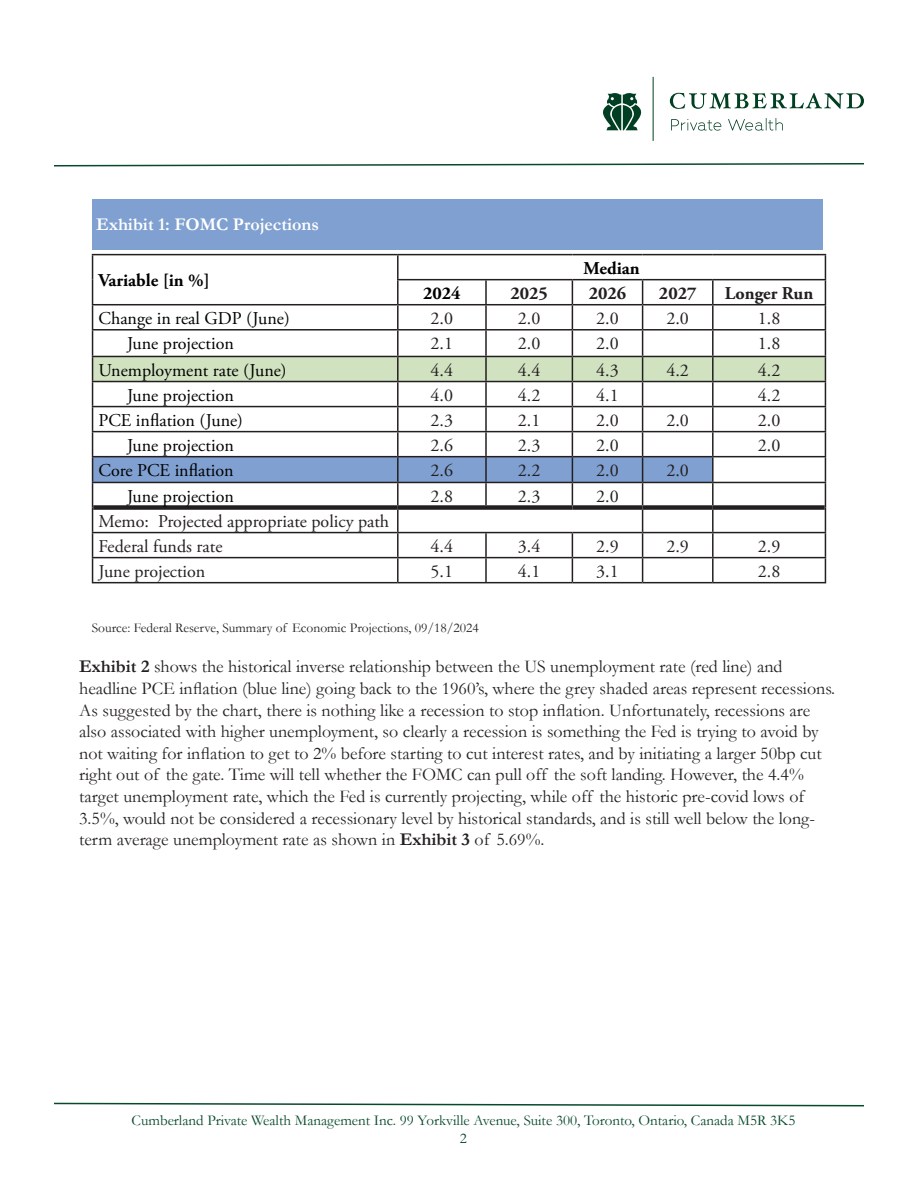
<style>
.page{position:relative;width:918px;height:1188px;background:#fff}
.page>*{position:absolute;margin:0;border:0;box-sizing:border-box;transform-origin:0 0}
.t1{font:18px/21.6px "Garamond";color:#231f20}
.t2{font:18px "Adobe Garamond Pro";color:#231f20}
.t3{font:18px "Adobe Garamond Pro";color:#000}
.t4{font:700 18px "Garamond";color:#fff}
.t5{font:700 18px "Adobe Garamond Pro";color:#000}
.t6{font:700 18px "Adobe Garamond Pro";color:#231f20}
.t7{font:15px/18px "Garamond";color:#06492b;text-align:center}
.t8{font:13.5px "Garamond";color:#231f20}
.s1{font-weight:700}
</style>
<div class="page">
<svg style="left:54px;top:1102px;width:810px;height:5px"></svg>
<svg style="left:54px;top:163px;width:810px;height:4px"></svg>
<svg style="left:670px;top:93px;width:194px;height:16px"></svg>
<hr style="left:653px;top:77px;width:1px;height:64px;background:#013f22">
<svg style="left:603px;top:93px;width:38px;height:37px"></svg>
<svg style="left:671px;top:118px;width:112px;height:13px"></svg>
<div style="left:92px;top:199px;width:731px;height:51px;background:#7fa0d0"></div>
<hr style="left:92px;top:254px;width:306px;height:1px;background:#231f20">
<hr style="left:398px;top:254px;width:88px;height:1px;background:#231f20">
<hr style="left:486px;top:254px;width:86px;height:1px;background:#231f20">
<hr style="left:572px;top:254px;width:71px;height:1px;background:#231f20">
<hr style="left:643px;top:254px;width:70px;height:1px;background:#231f20">
<hr style="left:713px;top:254px;width:113px;height:1px;background:#231f20">
<hr style="left:92px;top:582px;width:306px;height:1px;background:#231f20">
<hr style="left:398px;top:582px;width:88px;height:1px;background:#231f20">
<hr style="left:486px;top:582px;width:86px;height:1px;background:#231f20">
<hr style="left:572px;top:582px;width:71px;height:1px;background:#231f20">
<hr style="left:643px;top:582px;width:70px;height:1px;background:#231f20">
<hr style="left:713px;top:582px;width:113px;height:1px;background:#231f20">
<svg style="left:92px;top:255px;width:734px;height:327px"></svg>
<div style="left:93px;top:505px;width:305px;height:5px;background:#231f20"></div>
<div style="left:398px;top:505px;width:88px;height:5px;background:#231f20"></div>
<div style="left:486px;top:505px;width:86px;height:5px;background:#231f20"></div>
<div style="left:572px;top:505px;width:71px;height:5px;background:#231f20"></div>
<div style="left:643px;top:505px;width:70px;height:5px;background:#231f20"></div>
<div style="left:713px;top:505px;width:112px;height:5px;background:#231f20"></div>
<p class="t4" style="left:96px;top:212px;width:224px">Exhibit 1: FOMC Projections</p>
<p class="t5" style="left:99px;top:270px;width:113px">Variable [in %]</p>
<p class="t5" style="left:584px;top:257px;width:58px">Median</p>
<p class="t5" style="left:423px;top:283px;width:39px">2024</p>
<p class="t6" style="left:510px;top:283px;width:39px">2025</p>
<p class="t6" style="left:589px;top:283px;width:39px">2026</p>
<p class="t6" style="left:659px;top:283px;width:39px">2027</p>
<p class="t6" style="left:725px;top:283px;width:90px">Longer Run</p>
<p class="t3" style="left:99px;top:307px;width:193px">Change in real GDP (June)</p>
<p class="t2" style="left:431px;top:307px;width:24px">2.0</p>
<p class="t2" style="left:518px;top:307px;width:24px">2.0</p>
<p class="t2" style="left:596px;top:307px;width:24px">2.0</p>
<p class="t2" style="left:666px;top:307px;width:24px">2.0</p>
<p class="t2" style="left:758px;top:307px;width:24px">1.8</p>
<p class="t3" style="left:127px;top:332px;width:108px">June projection</p>
<p class="t2" style="left:431px;top:332px;width:24px">2.1</p>
<p class="t2" style="left:518px;top:332px;width:24px">2.0</p>
<p class="t2" style="left:596px;top:332px;width:24px">2.0</p>
<p class="t2" style="left:758px;top:332px;width:24px">1.8</p>
<p class="t3" style="left:99px;top:359px;width:190px">Unemployment rate (June)</p>
<p class="t2" style="left:431px;top:359px;width:24px">4.4</p>
<p class="t2" style="left:518px;top:359px;width:24px">4.4</p>
<p class="t2" style="left:596px;top:359px;width:24px">4.3</p>
<p class="t2" style="left:666px;top:359px;width:24px">4.2</p>
<p class="t2" style="left:758px;top:359px;width:24px">4.2</p>
<p class="t3" style="left:127px;top:384px;width:108px">June projection</p>
<p class="t2" style="left:431px;top:384px;width:24px">4.0</p>
<p class="t2" style="left:518px;top:384px;width:24px">4.2</p>
<p class="t2" style="left:596px;top:384px;width:24px">4.1</p>
<p class="t2" style="left:758px;top:384px;width:24px">4.2</p>
<p class="t3" style="left:99px;top:409px;width:146px">PCE inflation (June)</p>
<p class="t2" style="left:431px;top:409px;width:24px">2.3</p>
<p class="t2" style="left:518px;top:409px;width:24px">2.1</p>
<p class="t2" style="left:596px;top:409px;width:24px">2.0</p>
<p class="t2" style="left:666px;top:409px;width:24px">2.0</p>
<p class="t2" style="left:758px;top:409px;width:24px">2.0</p>
<p class="t3" style="left:127px;top:434px;width:108px">June projection</p>
<p class="t2" style="left:431px;top:434px;width:24px">2.6</p>
<p class="t2" style="left:518px;top:434px;width:24px">2.3</p>
<p class="t2" style="left:596px;top:434px;width:24px">2.0</p>
<p class="t2" style="left:758px;top:434px;width:24px">2.0</p>
<p class="t3" style="left:99px;top:459px;width:137px">Core PCE inflation</p>
<p class="t2" style="left:431px;top:459px;width:24px">2.6</p>
<p class="t2" style="left:518px;top:459px;width:24px">2.2</p>
<p class="t2" style="left:596px;top:459px;width:24px">2.0</p>
<p class="t2" style="left:666px;top:459px;width:24px">2.0</p>
<p class="t3" style="left:127px;top:485px;width:108px">June projection</p>
<p class="t2" style="left:431px;top:485px;width:24px">2.8</p>
<p class="t2" style="left:518px;top:485px;width:24px">2.3</p>
<p class="t2" style="left:596px;top:485px;width:24px">2.0</p>
<p class="t2" style="left:99px;top:510px;width:292px">Memo: Projected appropriate policy path</p>
<p class="t2" style="left:99px;top:535px;width:125px">Federal funds rate</p>
<p class="t2" style="left:431px;top:535px;width:24px">4.4</p>
<p class="t2" style="left:518px;top:535px;width:24px">3.4</p>
<p class="t2" style="left:596px;top:535px;width:24px">2.9</p>
<p class="t2" style="left:666px;top:535px;width:24px">2.9</p>
<p class="t2" style="left:758px;top:535px;width:24px">2.9</p>
<p class="t2" style="left:99px;top:560px;width:108px">June projection</p>
<p class="t2" style="left:431px;top:560px;width:24px">5.1</p>
<p class="t2" style="left:518px;top:560px;width:24px">4.1</p>
<p class="t2" style="left:596px;top:560px;width:24px">3.1</p>
<p class="t2" style="left:758px;top:560px;width:24px">2.8</p>
<p class="t8" style="left:92px;top:619px;width:389px">Source: Federal Reserve, Summary of Economic Projections, 09/18/2024</p>
<p class="t1" style="left:79px;top:655px;width:758px"><span class="s1">Exhibit 2</span> shows the historical inverse relationship between the US unemployment rate (red line) and headline PCE inflation (blue line) going back to the 1960’s, where the grey shaded areas represent recessions.<br>As suggested by the chart, there is nothing like a recession to stop inflation. Unfortunately, recessions are also associated with higher unemployment, so clearly a recession is something the Fed is trying to avoid by not waiting for inflation to get to 2% before starting to cut interest rates, and by initiating a larger 50bp cut right out of the gate. Time will tell whether the FOMC can pull off the soft landing. However, the 4.4% target unemployment rate, which the Fed is currently projecting, while off the historic pre-covid lows of 3.5%, would not be considered a recessionary level by historical standards, and is still well below the long&shy;term average unemployment rate as shown in <span class="s1">Exhibit 3</span> of 5.69%.</p>
<p class="t7" style="left:132px;top:1111px;width:665px">Cumberland Private Wealth Management Inc. 99 Yorkville Avenue, Suite 300, Toronto, Ontario, Canada M5R 3K5<br>2</p>
</div>
